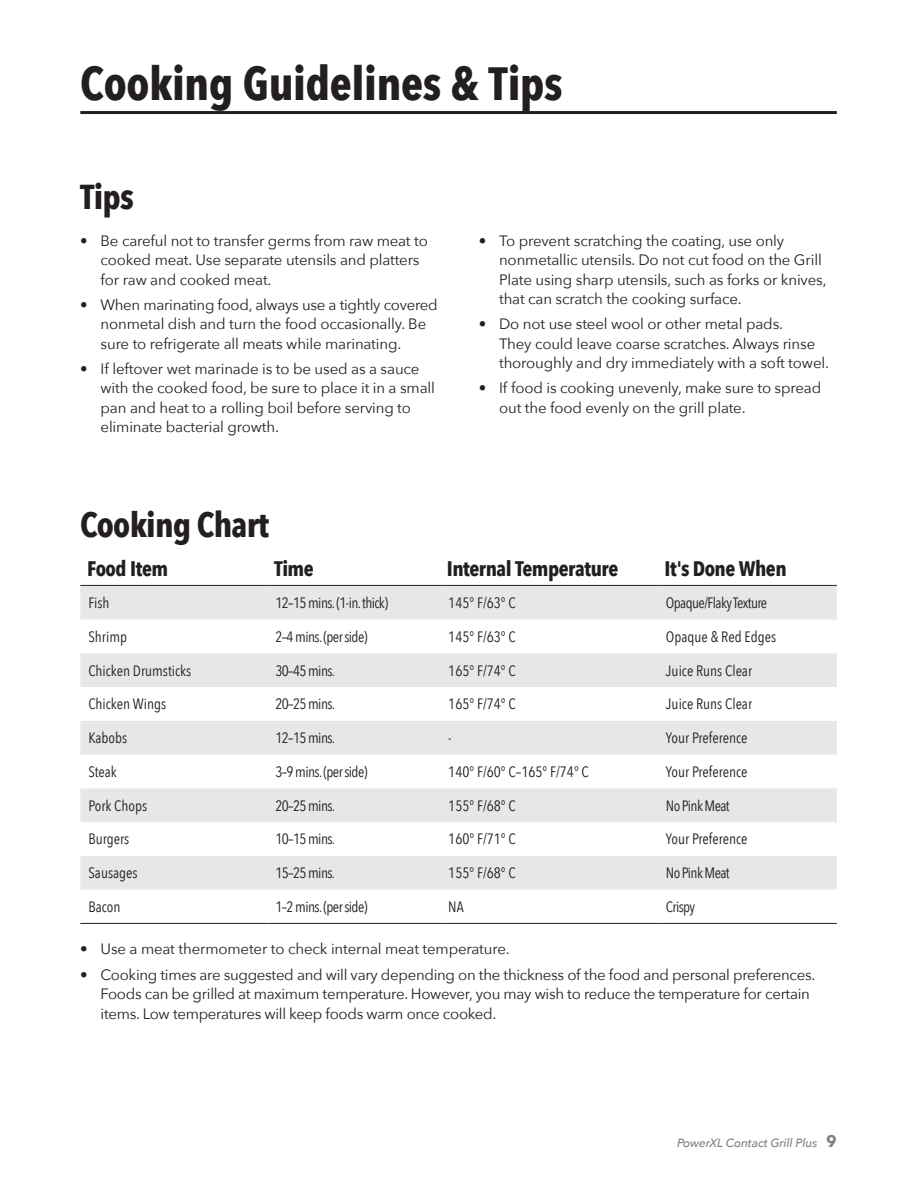
<style>
.page{position:relative;width:918px;height:1187px;background:#fff}
.page>*{position:absolute;margin:0;border:0;box-sizing:border-box;transform-origin:0 0}
.t1{font:700 46.5px "Avenir Next Condensed";letter-spacing:-.01em;color:#231f20}
.t2{font:700 34.5px "Avenir Next Condensed";letter-spacing:-.02em;color:#231f20}
.t3{font:700 21px "Avenir Next Condensed";letter-spacing:-.025em;color:#231f20}
.t4{font:15px/19.5px "Avenir Next";letter-spacing:-.01em;color:#231f20}
.t5{font:15px "Avenir Next Condensed";color:#231f20}
.t6{font:15px "Avenir Next Condensed";letter-spacing:-.04em;color:#231f20}
.t7{font:italic 500 12px "Avenir Next";letter-spacing:-.01em;color:#808285}
.s1{font-weight:700}
.s2{font-weight:700;font-style:normal;font-size:16.5px}
</style>
<div class="page">
<svg style="left:80px;top:584px;width:756px;height:339px"></svg>
<svg style="left:80px;top:586px;width:756px;height:303px;fill:#e6e7e9"></svg>
<hr style="left:80px;top:585px;width:187px;height:1px;background:#231f20">
<hr style="left:267px;top:585px;width:173px;height:1px;background:#231f20">
<hr style="left:440px;top:585px;width:217px;height:1px;background:#231f20">
<hr style="left:657px;top:585px;width:179px;height:1px;background:#231f20">
<hr style="left:80px;top:923px;width:187px;height:1px;background:#231f20">
<hr style="left:267px;top:923px;width:173px;height:1px;background:#231f20">
<hr style="left:440px;top:923px;width:217px;height:1px;background:#231f20">
<hr style="left:657px;top:923px;width:179px;height:1px;background:#231f20">
<hr style="left:80px;top:111px;width:756px;height:3px;background:#231f20">
<h1 class="t1" style="left:80px;top:55px;width:484px">Cooking Guidelines &amp; Tips</h1>
<h2 class="t2" style="left:80px;top:176px;width:55px">Tips</h2>
<p class="t4" style="left:101px;top:230px;width:329px;text-indent:-20px"><span class="s1">•</span> Be careful not to transfer germs from raw meat to cooked meat. Use separate utensils and platters for raw and cooked meat.</p>
<p class="t4" style="left:101px;top:294px;width:338px;text-indent:-20px"><span class="s1">•</span> When marinating food, always use a tightly covered nonmetal dish and turn the food occasionally. Be sure to refrigerate all meats while marinating.</p>
<p class="t4" style="left:101px;top:358px;width:336px;text-indent:-20px"><span class="s1">•</span> If leftover wet marinade is to be used as a sauce with the cooked food, be sure to place it in a small pan and heat to a rolling boil before serving to eliminate bacterial growth.</p>
<h2 class="t2" style="left:80px;top:504px;width:190px">Cooking Chart</h2>
<p class="t4" style="left:499px;top:230px;width:329px;text-indent:-20px"><span class="s1">•</span> To prevent scratching the coating, use only nonmetallic utensils. Do not cut food on the Grill Plate using sharp utensils, such as forks or knives, that can scratch the cooking surface.</p>
<p class="t4" style="left:499px;top:313px;width:331px;text-indent:-20px"><span class="s1">•</span> Do not use steel wool or other metal pads.<br>They could leave coarse scratches. Always rinse thoroughly and dry immediately with a soft towel.</p>
<p class="t4" style="left:499px;top:377px;width:324px;text-indent:-20px"><span class="s1">•</span> If food is cooking unevenly, make sure to spread out the food evenly on the grill plate.</p>
<h3 class="t3" style="left:87px;top:555px;width:83px">Food Item</h3>
<h3 class="t3" style="left:274px;top:555px;width:41px">Time</h3>
<h3 class="t3" style="left:447px;top:555px;width:173px">Internal Temperature</h3>
<h3 class="t3" style="left:664px;top:555px;width:124px">It's Done When</h3>
<p class="t5" style="left:88px;top:590px;width:23px">Fish</p>
<p class="t6" style="left:275px;top:590px;width:114px">12–15 mins. (1-in. thick)</p>
<p class="t5" style="left:448px;top:590px;width:69px">145° F/63° C</p>
<p class="t6" style="left:666px;top:590px;width:103px">Opaque/Flaky Texture</p>
<p class="t5" style="left:88px;top:623px;width:40px">Shrimp</p>
<p class="t6" style="left:275px;top:623px;width:94px">2–4 mins. (per side)</p>
<p class="t5" style="left:448px;top:623px;width:69px">145° F/63° C</p>
<p class="t5" style="left:666px;top:623px;width:112px">Opaque &amp; Red Edges</p>
<p class="t5" style="left:88px;top:657px;width:104px">Chicken Drumsticks</p>
<p class="t5" style="left:275px;top:657px;width:61px">30–45 mins.</p>
<p class="t5" style="left:448px;top:657px;width:69px">165° F/74° C</p>
<p class="t5" style="left:666px;top:657px;width:88px">Juice Runs Clear</p>
<p class="t5" style="left:88px;top:691px;width:79px">Chicken Wings</p>
<p class="t5" style="left:275px;top:691px;width:61px">20–25 mins.</p>
<p class="t5" style="left:448px;top:691px;width:69px">165° F/74° C</p>
<p class="t5" style="left:666px;top:691px;width:88px">Juice Runs Clear</p>
<p class="t5" style="left:88px;top:725px;width:40px">Kabobs</p>
<p class="t5" style="left:275px;top:725px;width:61px">12–15 mins.</p>
<p class="t5" style="left:448px;top:725px;width:5px">-</p>
<p class="t5" style="left:666px;top:725px;width:83px">Your Preference</p>
<p class="t5" style="left:88px;top:758px;width:30px">Steak</p>
<p class="t6" style="left:275px;top:758px;width:94px">3–9 mins. (per side)</p>
<p class="t5" style="left:448px;top:758px;width:142px">140° F/60° C–165° F/74° C</p>
<p class="t5" style="left:666px;top:758px;width:83px">Your Preference</p>
<p class="t5" style="left:88px;top:792px;width:60px">Pork Chops</p>
<p class="t5" style="left:275px;top:792px;width:61px">20–25 mins.</p>
<p class="t5" style="left:448px;top:792px;width:69px">155° F/68° C</p>
<p class="t6" style="left:666px;top:792px;width:65px">No Pink Meat</p>
<p class="t5" style="left:88px;top:826px;width:42px">Burgers</p>
<p class="t5" style="left:275px;top:826px;width:61px">10–15 mins.</p>
<p class="t5" style="left:448px;top:826px;width:69px">160° F/71° C</p>
<p class="t5" style="left:666px;top:826px;width:83px">Your Preference</p>
<p class="t5" style="left:88px;top:860px;width:51px">Sausages</p>
<p class="t5" style="left:275px;top:860px;width:61px">15–25 mins.</p>
<p class="t5" style="left:448px;top:860px;width:69px">155° F/68° C</p>
<p class="t6" style="left:666px;top:860px;width:65px">No Pink Meat</p>
<p class="t5" style="left:88px;top:893px;width:34px">Bacon</p>
<p class="t6" style="left:275px;top:893px;width:94px">1–2 mins. (per side)</p>
<p class="t5" style="left:448px;top:893px;width:17px">NA</p>
<p class="t5" style="left:666px;top:893px;width:31px">Crispy</p>
<p class="t4" style="left:80px;top:938px;width:431px"><span class="s1">•</span> Use a meat thermometer to check internal meat temperature.</p>
<p class="t4" style="left:101px;top:964px;width:716px;text-indent:-20px"><span class="s1">•</span> Cooking times are suggested and will vary depending on the thickness of the food and personal preferences.<br>Foods can be grilled at maximum temperature. However, you may wish to reduce the temperature for certain items. Low temperatures will keep foods warm once cooked.</p>
<p class="t7" style="left:677px;top:1132px;width:161px">PowerXL Contact Grill Plus <span class="s2">9</span></p>
</div>
